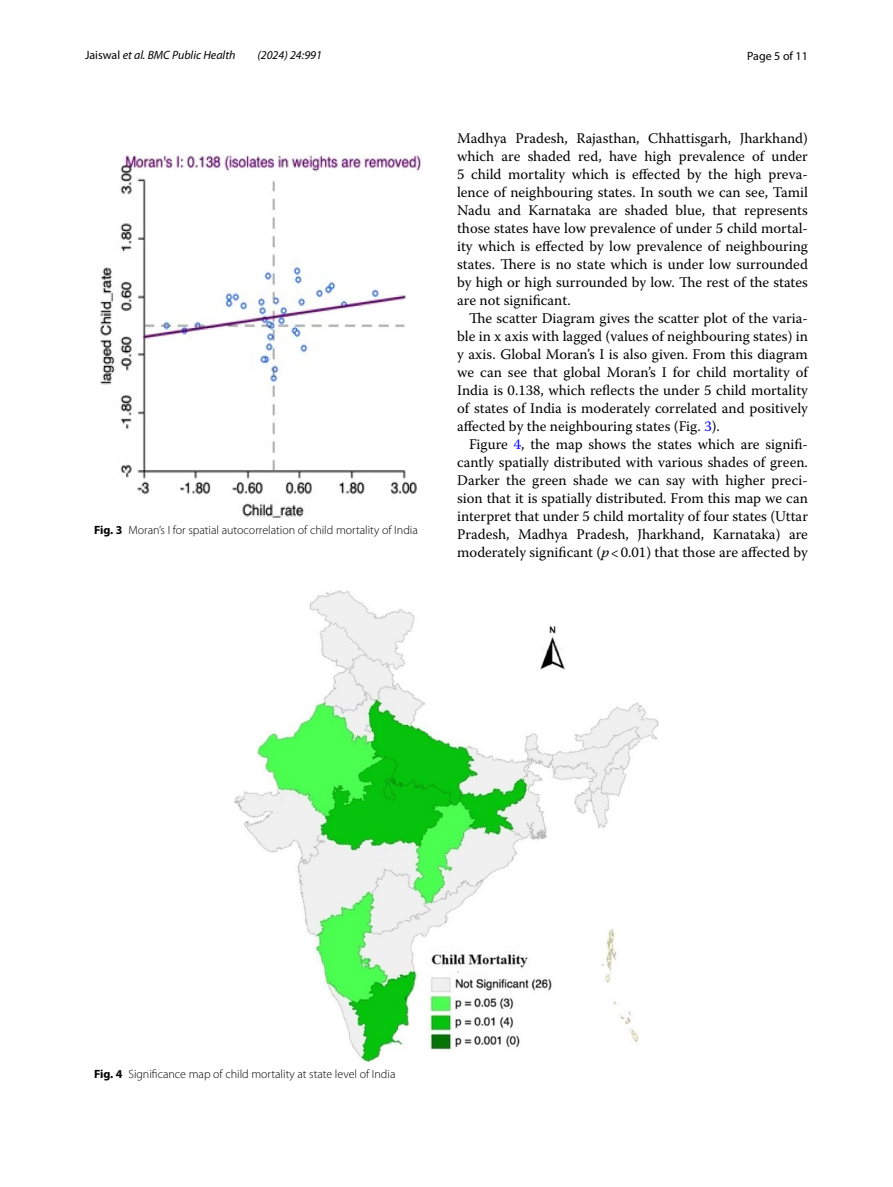
<style>
.page{position:relative;width:893px;height:1187px;background:#fff}
.page>*{position:absolute;margin:0;border:0;box-sizing:border-box;transform-origin:0 0}
.t1{font:14.7px/18px "Warnock Pro";color:#000;text-align:justify}
.t2{font:300 12px "Myriad Pro";color:#000}
.t3{font:italic 12px "Myriad Pro";color:#000}
.t4{font:12px "Myriad Pro";color:#000}
.s1{font-style:normal}
.s2{font-weight:700}
.s3{color:#00f}
.s4{font-style:italic}
</style>
<div class="page">
<img style="left:100px;top:155px;width:321px;height:363px">
<img style="left:234px;top:590px;width:425px;height:472px">
<p class="t3" style="left:85px;top:48px;width:152px"><span class="s1">Jaiswal</span> et al. BMC Public Health</p>
<p class="t3" style="left:257px;top:48px;width:66px">(2024) 24:991</p>
<p class="t4" style="left:747px;top:48px;width:62px">Page 5 of 11</p>
<p class="t2" style="left:94px;top:523px;width:325px"><span class="s2">Fig. 3</span> Moran’s I for spatial autocorrelation of child mortality of India</p>
<p class="t1" style="left:457px;top:128px;width:352px">Madhya Pradesh, Rajasthan, Chhattisgarh, Jharkhand) which are shaded red, have high prevalence of under 5 child mortality which is effected by the high preva&shy;lence of neighbouring states. In south we can see, Tamil Nadu and Karnataka are shaded blue, that represents those states have low prevalence of under 5 child mortal&shy;ity which is effected by low prevalence of neighbouring states. There is no state which is under low surrounded by high or high surrounded by low. The rest of the states are not significant.</p>
<p class="t1" style="left:457px;top:308px;width:352px;text-indent:12px">The scatter Diagram gives the scatter plot of the varia&shy;ble in x axis with lagged (values of neighbouring states) in y axis. Global Moran’s I is also given. From this diagram we can see that global Moran’s I for child mortality of India is 0.138, which reflects the under 5 child mortality of states of India is moderately correlated and positively affected by the neighbouring states (Fig. <span class="s3">3</span>).</p>
<p class="t1" style="left:457px;top:434px;width:352px;text-indent:12px">Figure <span class="s3">4</span>, the map shows the states which are signifi&shy;cantly spatially distributed with various shades of green.<br>Darker the green shade we can say with higher preci&shy;sion that it is spatially distributed. From this map we can interpret that under 5 child mortality of four states (Uttar Pradesh, Madhya Pradesh, Jharkhand, Karnataka) are moderately significant (<span class="s4">p</span>&lt;0.01) that those are affected by</p>
<p class="t2" style="left:94px;top:1067px;width:303px"><span class="s2">Fig. 4</span> Significance map of child mortality at state level of India</p>
</div>
